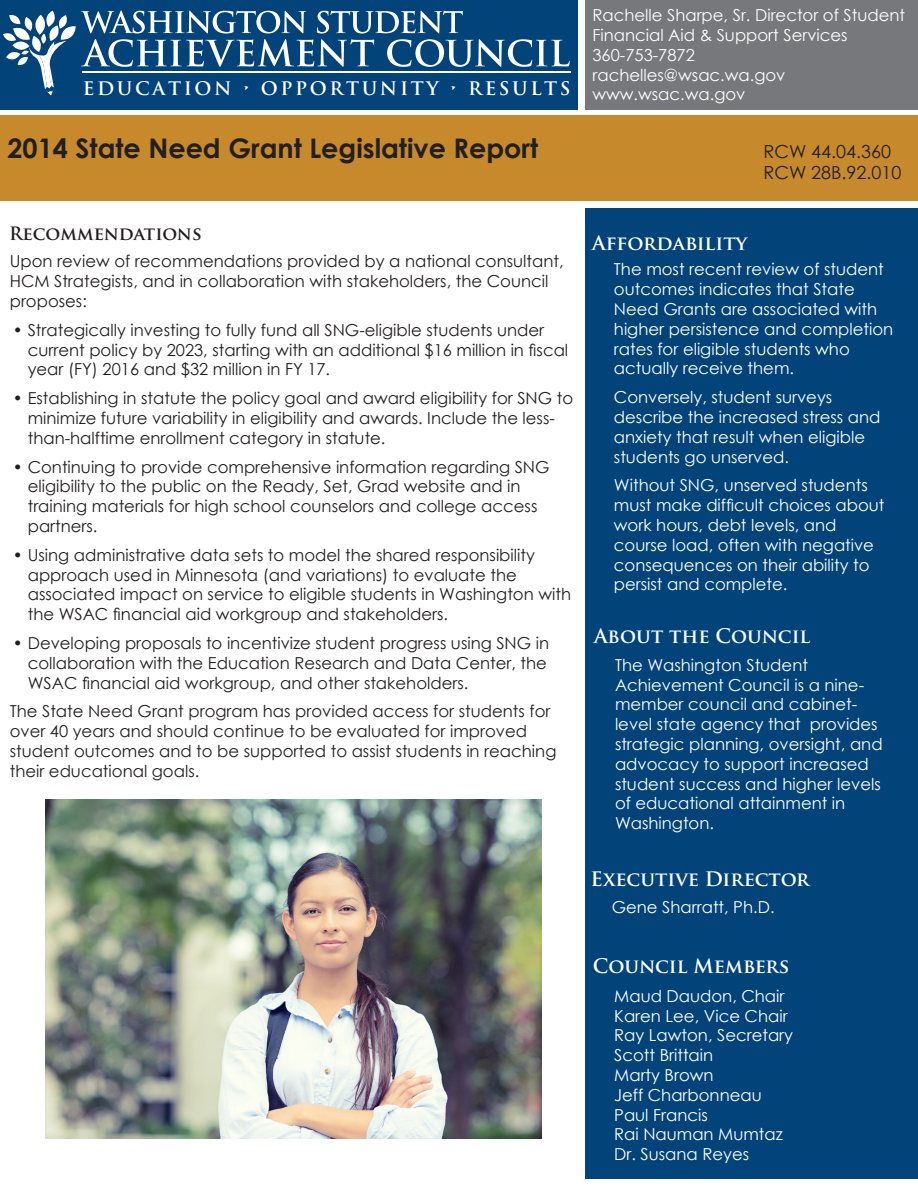
<style>
.page{position:relative;width:918px;height:1188px;background:#fff}
.page>*{position:absolute;margin:0;border:0;box-sizing:border-box;transform-origin:0 0}
.t1{font:700 27px "Century Gothic";color:#231f20}
.t2{font:700 19.5px "Trajan Pro";color:#fff}
.t3{font:700 18.15px "Trajan Pro";color:#fff}
.t4{font:18px/21.6px "Century Gothic";color:#231f20}
.t5{font:700 18px "Trajan Pro";color:#231f20}
.t6{font:16.5px/19.8px "Century Gothic";color:#231f20}
.Paragraph_Style{font:16.5px/19.8px "Century Gothic";color:#fff}
</style>
<div class="page">
<img style="left:45px;top:799px;width:497px;height:339px">
<div style="left:586px;top:208px;width:332px;height:971px;background:#02447a"></div>
<div style="left:0;top:115px;width:918px;height:86px;background:#c6892b"></div>
<div style="left:585px;top:0;width:333px;height:109px;background:#76787b"></div>
<div style="left:0;top:0;width:578px;height:109px;background:#02447a"></div>
<hr style="left:82px;top:72px;width:489px;height:1px;background:#fff">
<svg style="left:3px;top:10px;width:567px;height:86px"></svg>
<p class="t3" style="left:83px;top:77px;width:489px">E D U C A T I O N • O P P O R T U N I T Y • R E S U L TS</p>
<p class="Paragraph_Style" style="left:592px;top:5px;width:314px">Rachelle Sharpe, Sr. Director of Student<br>Financial Aid &amp; Support Services</p>
<p class="Paragraph_Style" style="left:592px;top:45px;width:104px">360-753-7872</p>
<p class="Paragraph_Style" style="left:592px;top:64px;width:194px">rachelles@wsac.wa.gov</p>
<p class="Paragraph_Style" style="left:592px;top:84px;width:154px">www.wsac.wa.gov</p>
<p class="t1" style="left:8px;top:127px;width:532px">2014 State Need Grant Legislative Report</p>
<p class="t4" style="left:764px;top:140px;width:139px">RCW 44.04.360<br>RCW 28B.92.010</p>
<p class="t5" style="left:9px;top:222px;width:194px">Recommendations</p>
<p class="t6" style="left:10px;top:251px;width:555px">Upon review of recommendations provided by a national consultant,<br>HCM Strategists, and in collaboration with stakeholders, the Council proposes:</p>
<p class="t6" style="left:28px;top:320px;width:542px;text-indent:-15px">• Strategically investing to fully fund all SNG-eligible students under current policy by 2023, starting with an additional $16 million in fiscal year (FY) 2016 and $32 million in FY 17.</p>
<p class="t6" style="left:28px;top:388px;width:547px;text-indent:-15px">• Establishing in statute the policy goal and award eligibility for SNG to minimize future variability in eligibility and awards. Include the less&shy;than-halftime enrollment category in statute.</p>
<p class="t6" style="left:28px;top:456px;width:523px;text-indent:-15px">• Continuing to provide comprehensive information regarding SNG eligibility to the public on the Ready, Set, Grad website and in training materials for high school counselors and college access partners.</p>
<p class="t6" style="left:28px;top:545px;width:545px;text-indent:-15px">• Using administrative data sets to model the shared responsibility approach used in Minnesota (and variations) to evaluate the associated impact on service to eligible students in Washington with the WSAC financial aid workgroup and stakeholders.</p>
<p class="t6" style="left:28px;top:633px;width:523px;text-indent:-15px">• Developing proposals to incentivize student progress using SNG in collaboration with the Education Research and Data Center, the<br>WSAC financial aid workgroup, and other stakeholders.</p>
<p class="t6" style="left:10px;top:701px;width:548px">The State Need Grant program has provided access for students for over 40 years and should continue to be evaluated for improved student outcomes and to be supported to assist students in reaching their educational goals.</p>
<p class="t2" style="left:592px;top:231px;width:157px">Affordability</p>
<p class="Paragraph_Style" style="left:614px;top:259px;width:281px">The most recent review of student outcomes indicates that State<br>Need Grants are associated with higher persistence and completion rates for eligible students who actually receive them.</p>
<p class="Paragraph_Style" style="left:614px;top:387px;width:268px">Conversely, student surveys describe the increased stress and anxiety that result when eligible students go unserved.</p>
<p class="Paragraph_Style" style="left:614px;top:475px;width:272px">Without SNG, unserved students must make difficult choices about work hours, debt levels, and course load, often with negative consequences on their ability to persist and complete.</p>
<p class="t2" style="left:594px;top:624px;width:218px">About the Council</p>
<p class="Paragraph_Style" style="left:615px;top:655px;width:269px">The Washington Student<br>Achievement Council is a nine&shy;member council and cabinet&shy;level state agency that provides strategic planning, oversight, and advocacy to support increased student success and higher levels of educational attainment in<br>Washington.</p>
<p class="t2" style="left:590px;top:867px;width:221px">Executive Director</p>
<p class="Paragraph_Style" style="left:612px;top:897px;width:164px">Gene Sharratt, Ph.D.</p>
<p class="t2" style="left:593px;top:954px;width:198px">Council Members</p>
<p class="Paragraph_Style" style="left:614px;top:986px;width:172px">Maud Daudon, Chair</p>
<p class="Paragraph_Style" style="left:614px;top:1005px;width:175px">Karen Lee, Vice Chair</p>
<p class="Paragraph_Style" style="left:614px;top:1025px;width:180px">Ray Lawton, Secretary</p>
<p class="Paragraph_Style" style="left:614px;top:1045px;width:101px">Scott Brittain</p>
<p class="Paragraph_Style" style="left:614px;top:1065px;width:101px">Marty Brown</p>
<p class="Paragraph_Style" style="left:614px;top:1085px;width:149px">Jeff Charbonneau</p>
<p class="Paragraph_Style" style="left:614px;top:1104px;width:95px">Paul Francis</p>
<p class="Paragraph_Style" style="left:614px;top:1124px;width:170px">Rai Nauman Mumtaz</p>
<p class="Paragraph_Style" style="left:614px;top:1144px;width:136px">Dr. Susana Reyes</p>
</div>
